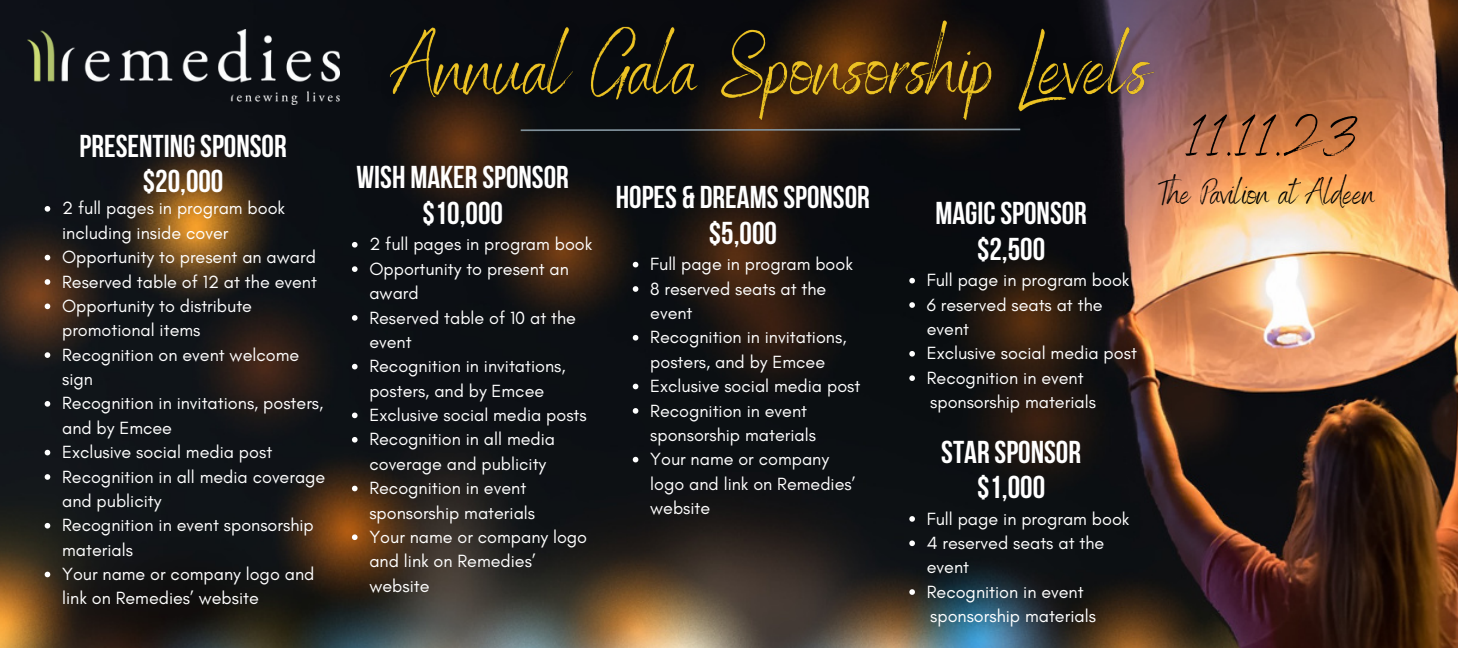
<style>
.page{position:relative;width:1458px;height:648px;background:#fff}
.page>*{position:absolute;margin:0;border:0;box-sizing:border-box;transform-origin:0 0}
.t1{font:56.25px "Benedict";color:#000}
.t2{font:33.75px "Benedict";color:#000}
.t3{font:700 31.5px "Bebas Neue";color:#fff}
.t4{font:18px/24.3px "Glacial Indifference";color:#fff}
</style>
<div class="page">
<img style="left:0;top:0;width:1458px;height:648px">
<img style="left:27px;top:30px;width:313px;height:74px">
<svg style="left:633px;top:262px;width:5px;height:5px"></svg>
<svg style="left:633px;top:286px;width:5px;height:6px"></svg>
<svg style="left:633px;top:335px;width:5px;height:6px"></svg>
<svg style="left:633px;top:384px;width:5px;height:5px"></svg>
<svg style="left:633px;top:408px;width:5px;height:6px"></svg>
<svg style="left:633px;top:457px;width:5px;height:5px"></svg>
<img style="left:366px;top:1px;width:809px;height:165px">
<svg style="left:45px;top:206px;width:5px;height:6px"></svg>
<svg style="left:45px;top:255px;width:5px;height:5px"></svg>
<svg style="left:45px;top:279px;width:5px;height:6px"></svg>
<svg style="left:45px;top:304px;width:5px;height:5px"></svg>
<svg style="left:45px;top:352px;width:5px;height:6px"></svg>
<svg style="left:45px;top:401px;width:5px;height:6px"></svg>
<svg style="left:45px;top:450px;width:5px;height:5px"></svg>
<svg style="left:45px;top:474px;width:5px;height:6px"></svg>
<svg style="left:45px;top:523px;width:5px;height:6px"></svg>
<svg style="left:45px;top:572px;width:5px;height:5px"></svg>
<svg style="left:352px;top:242px;width:6px;height:6px"></svg>
<svg style="left:352px;top:266px;width:6px;height:6px"></svg>
<svg style="left:352px;top:315px;width:6px;height:6px"></svg>
<svg style="left:352px;top:364px;width:6px;height:5px"></svg>
<svg style="left:352px;top:413px;width:6px;height:5px"></svg>
<svg style="left:352px;top:437px;width:6px;height:6px"></svg>
<svg style="left:352px;top:486px;width:6px;height:5px"></svg>
<svg style="left:352px;top:534px;width:6px;height:6px"></svg>
<svg style="left:909px;top:278px;width:6px;height:5px"></svg>
<svg style="left:909px;top:302px;width:6px;height:6px"></svg>
<svg style="left:909px;top:351px;width:6px;height:6px"></svg>
<svg style="left:909px;top:375px;width:6px;height:6px"></svg>
<svg style="left:909px;top:516px;width:6px;height:6px"></svg>
<svg style="left:909px;top:540px;width:6px;height:6px"></svg>
<svg style="left:909px;top:589px;width:6px;height:6px"></svg>
<p class="t3" style="left:79px;top:133px;width:209px">PRESENTINGSPONSOR</p>
<p class="t3" style="left:143px;top:169px;width:82px">$20,000</p>
<p class="t4" style="left:62px;top:196px;width:225px">2 full pages in program book including inside cover</p>
<p class="t4" style="left:62px;top:245px;width:255px">Opportunity to present an award</p>
<p class="t4" style="left:62px;top:269px;width:256px">Reserved table of 12 at the event</p>
<p class="t4" style="left:62px;top:294px;width:192px">Opportunity to distribute promotional items</p>
<p class="t4" style="left:62px;top:342px;width:239px">Recognition on event welcome sign</p>
<p class="t4" style="left:62px;top:391px;width:263px">Recognition in invitations, posters, and by Emcee</p>
<p class="t4" style="left:62px;top:440px;width:212px">Exclusive social media post</p>
<p class="t4" style="left:62px;top:464px;width:265px">Recognition in all media coverage and publicity</p>
<p class="t4" style="left:62px;top:513px;width:253px">Recognition in event sponsorship materials</p>
<p class="t4" style="left:62px;top:562px;width:254px">Your name or company logo and link on Remedies’ website</p>
<p class="t3" style="left:357px;top:165px;width:214px">WISH MAKER SPONSOR</p>
<p class="t3" style="left:422px;top:200px;width:82px">$10,000</p>
<p class="t4" style="left:369px;top:232px;width:225px">2 full pages in program book</p>
<p class="t4" style="left:369px;top:256px;width:201px">Opportunity to present an award</p>
<p class="t4" style="left:369px;top:305px;width:208px">Reserved table of 10 at the event</p>
<p class="t4" style="left:369px;top:354px;width:198px">Recognition in invitations, posters, and by Emcee</p>
<p class="t4" style="left:369px;top:403px;width:219px">Exclusive social media posts</p>
<p class="t4" style="left:369px;top:427px;width:187px">Recognition in all media coverage and publicity</p>
<p class="t4" style="left:369px;top:476px;width:167px">Recognition in event sponsorship materials</p>
<p class="t4" style="left:369px;top:524px;width:219px">Your name or company logo and link on Remedies’ website</p>
<p class="t3" style="left:616px;top:185px;width:255px">HOPES &amp; DREAMSSPONSOR</p>
<p class="t3" style="left:709px;top:220px;width:70px">$5,000</p>
<p class="t4" style="left:650px;top:252px;width:204px">Full page in program book</p>
<p class="t4" style="left:650px;top:276px;width:178px">8 reserved seats at the event</p>
<p class="t4" style="left:650px;top:325px;width:198px">Recognition in invitations, posters, and by Emcee</p>
<p class="t4" style="left:650px;top:374px;width:212px">Exclusive social media post</p>
<p class="t4" style="left:650px;top:398px;width:167px">Recognition in event sponsorship materials</p>
<p class="t4" style="left:650px;top:447px;width:207px">Your name or company logo and link on Remedies’ website</p>
<p class="t3" style="left:935px;top:201px;width:153px">MAGICSPONSOR</p>
<p class="t3" style="left:977px;top:236px;width:70px">$2,500</p>
<p class="t4" style="left:927px;top:268px;width:204px">Full page in program book</p>
<p class="t4" style="left:927px;top:292px;width:177px">6 reserved seats at the event</p>
<p class="t4" style="left:927px;top:341px;width:212px">Exclusive social media post</p>
<p class="t4" style="left:927px;top:365px;width:158px">Recognition in event</p>
<p class="t4" style="left:930px;top:390px;width:167px">sponsorship materials</p>
<p class="t3" style="left:941px;top:439px;width:141px">STAR SPONSOR</p>
<p class="t3" style="left:977px;top:474px;width:70px">$1,000</p>
<p class="t4" style="left:927px;top:506px;width:204px">Full page in program book</p>
<p class="t4" style="left:927px;top:530px;width:179px">4 reserved seats at the event</p>
<p class="t4" style="left:927px;top:579px;width:158px">Recognition in event</p>
<p class="t4" style="left:930px;top:604px;width:167px">sponsorship materials</p>
<p class="t1" style="left:1185px;top:103px;width:173px">11.11.23</p>
<p class="t2" style="left:1158px;top:171px;width:218px">The Pavilion at Aldeen</p>
</div>
